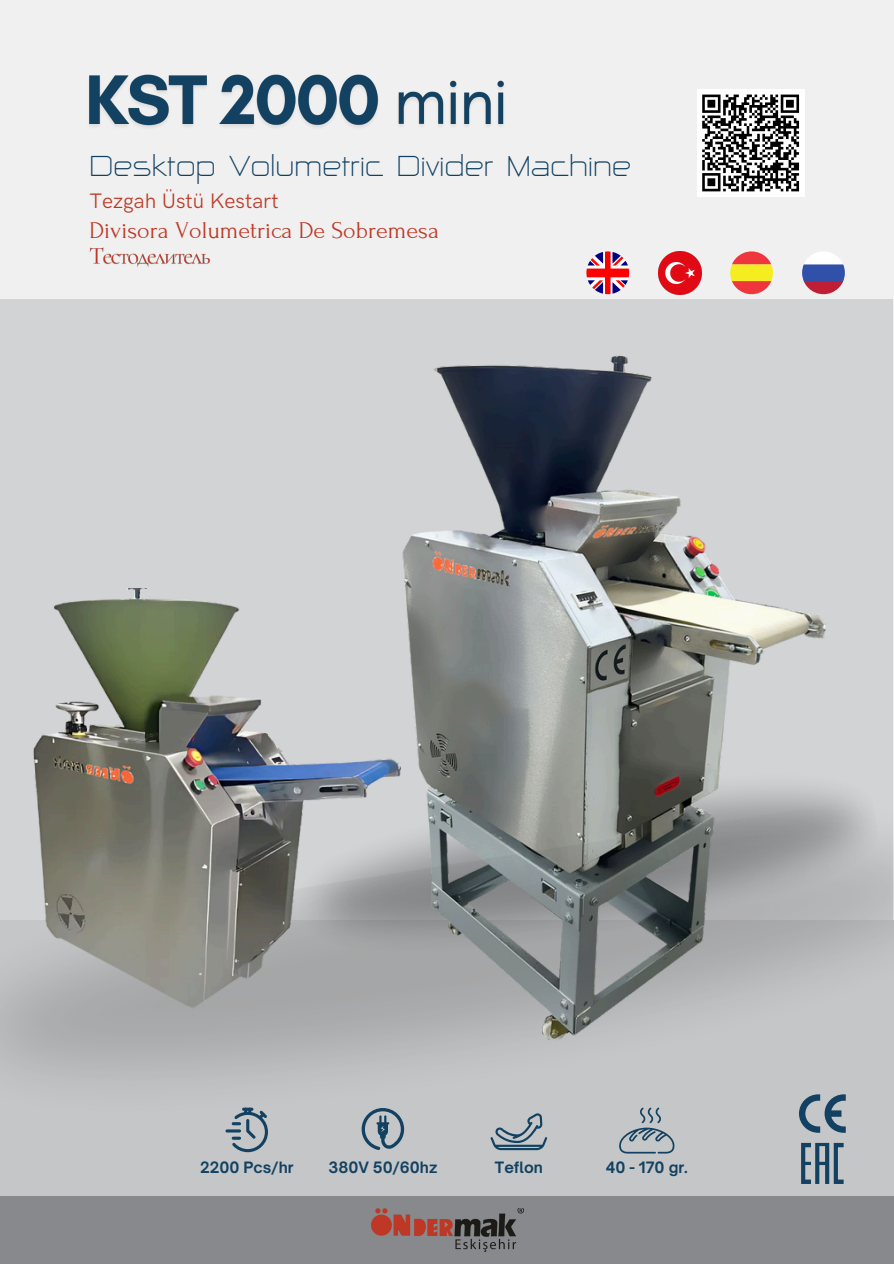
<style>
.page{position:relative;width:894px;height:1264px;background:#fff}
.page>*{position:absolute;margin:0;border:0;box-sizing:border-box;transform-origin:0 0}
.t1{font:39px "wassonthaya NP";color:#124162}
.t2{font:24px "Forum";color:#be3825}
.t3{font:21px "HK Grotesk Pro";color:#be3825}
.t4{font:700 15px "Open Sauce One";color:#124162}
</style>
<div class="page">
<div style="left:0;top:0;width:893px;height:1263px;background:#f0f0f0"></div>
<div style="left:0;top:300px;width:892px;height:663px;background:#d2d3d5"></div>
<div style="left:0;top:920px;width:893px;height:293px;background:#c5c6c7"></div>
<img style="left:402px;top:343px;width:491px;height:449px">
<div style="left:0;top:1196px;width:893px;height:67px;background:#87898c"></div>
<div style="left:696px;top:89px;width:108px;height:108px;background:#fff"></div>
<svg style="left:702px;top:94px;width:98px;height:98px"></svg>
<svg style="left:801px;top:1177px;width:42px;height:6px"></svg>
<img style="left:371px;top:1208px;width:152px;height:43px">
<img style="left:0;top:792px;width:893px;height:385px">
<svg style="left:490px;top:1113px;width:57px;height:37px"></svg>
<img style="left:0;top:588px;width:420px;height:420px">
<svg style="left:586px;top:251px;width:43px;height:43px"></svg>
<img style="left:658px;top:251px;width:43px;height:43px">
<svg style="left:730px;top:251px;width:42px;height:43px"></svg>
<svg style="left:802px;top:252px;width:42px;height:42px"></svg>
<img style="left:89px;top:247px;width:121px;height:20px">
<img style="left:89px;top:74px;width:415px;height:54px">
<p class="t1" style="left:89px;top:133px;width:543px">Desktop Volumetric Divider Machine</p>
<p class="t3" style="left:89px;top:189px;width:191px">Tezgah Üstü Kestart</p>
<p class="t2" style="left:89px;top:217px;width:351px">Divisora Volumetrica De Sobremesa</p>
<h4 class="t4" style="left:200px;top:1158px;width:95px">2200 Pcs/hr</h4>
<p class="t4" style="left:328px;top:1157px;width:110px">380V 50/60hz</p>
<h3 class="t4" style="left:495px;top:1157px;width:49px">Teflon</h3>
<p class="t4" style="left:605px;top:1158px;width:84px">40 - 170 gr.</p>
</div>
